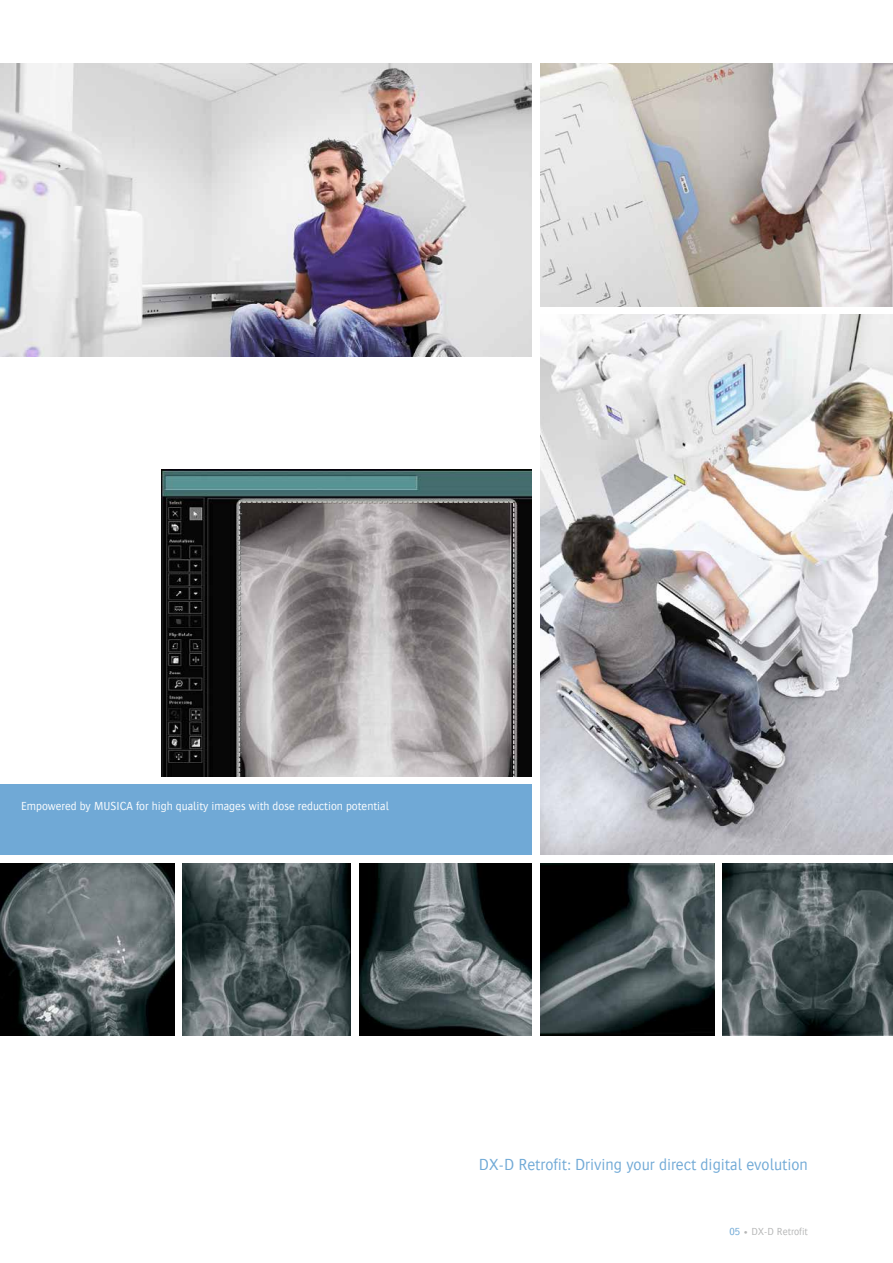
<style>
.page{position:relative;width:893px;height:1263px;background:#fff}
.page>*{position:absolute;margin:0;border:0;box-sizing:border-box;transform-origin:0 0}
.t1{font:300 16.5px "Bosis For Agfa";color:#70a9d6}
.t2{font:300 12px "Bosis For Agfa";color:#fff}
.t3{font:300 10.5px "Bosis For Agfa";color:#b5b6b6}
.s1{color:#70a9d6}
</style>
<div class="page">
<img style="left:540px;top:64px;width:353px;height:242px">
<img style="left:0;top:863px;width:174px;height:172px">
<img style="left:0;top:64px;width:531px;height:292px">
<img style="left:540px;top:315px;width:353px;height:540px">
<img style="left:162px;top:470px;width:369px;height:306px">
<div style="left:0;top:784px;width:531px;height:71px;background:#70a9d6"></div>
<img style="left:183px;top:863px;width:168px;height:172px">
<img style="left:359px;top:863px;width:172px;height:172px">
<img style="left:540px;top:863px;width:174px;height:172px">
<img style="left:723px;top:863px;width:170px;height:172px">
<p class="t2" style="left:21px;top:800px;width:369px">Empowered by MUSICA for high quality images with dose reduction potential</p>
<h1 class="t1" style="left:479px;top:1156px;width:331px">DX-D Retrofit: Driving your direct digital evolution</h1>
<p class="t3" style="left:729px;top:1226px;width:80px"><span class="s1">05</span> • DX-D Retrofit</p>
</div>
